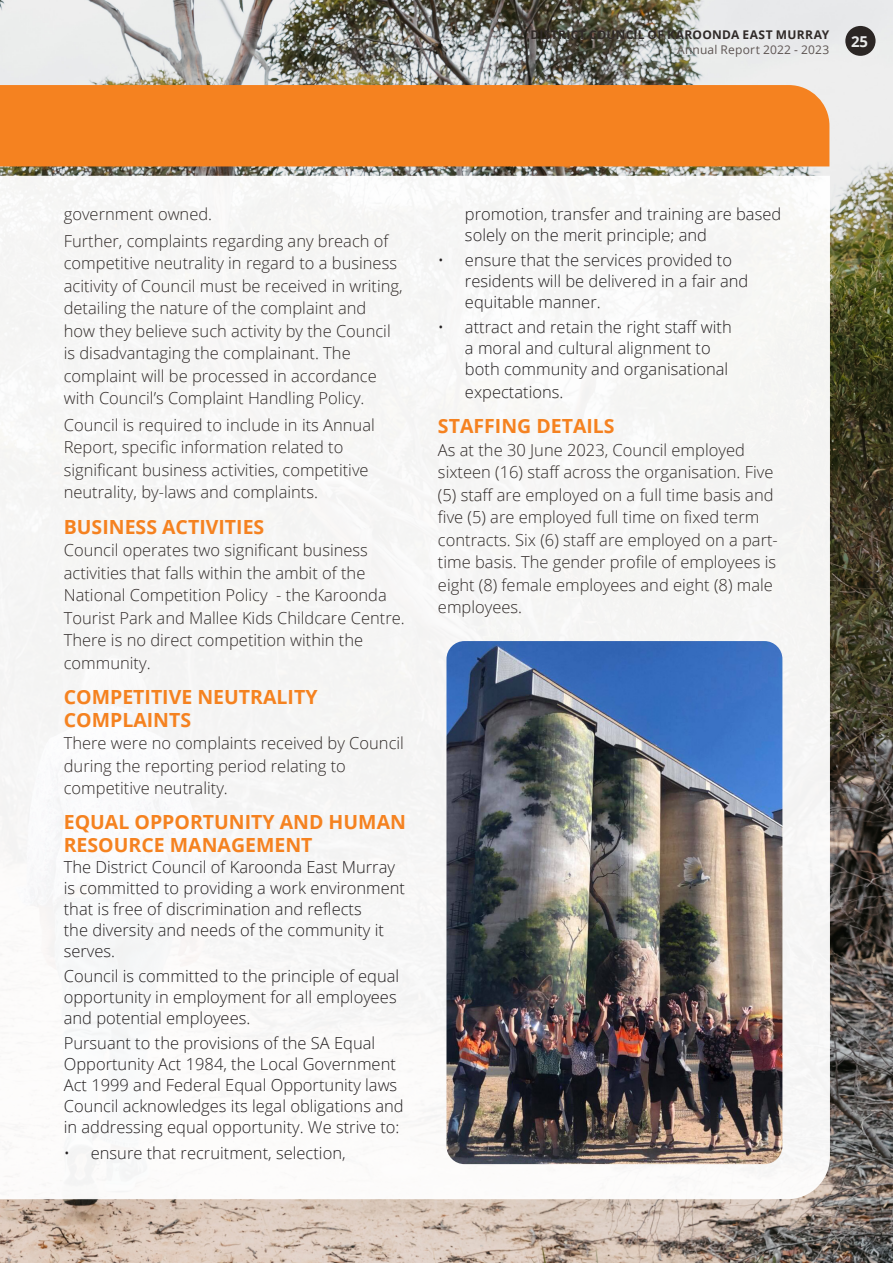
<style>
.page{position:relative;width:893px;height:1263px;background:#fff}
.page>*{position:absolute;margin:0;border:0;box-sizing:border-box;transform-origin:0 0}
.t1{font:700 19.5px/22.5px "Open Sans";color:#f58220}
.t2{font:300 16.5px/22.5px "Open Sans";color:#302a28}
.t3{font:300 16.5px/21px "Open Sans";color:#231f20}
.t4{font:700 15px "Open Sans";color:#fff}
.t5{font:700 12px "Open Sans";letter-spacing:.02em;color:#302a28}
.t6{font:12px "Open Sans";letter-spacing:.015em;color:#5d5452}
</style>
<div class="page">
<img style="left:0;top:0;width:893px;height:1263px">
<div style="left:0;top:85px;width:829px;height:81px;background:#f58220"></div>
<div style="left:0;top:176px;width:830px;height:1023px;background:#f6f6f6"></div>
<img style="left:446px;top:641px;width:336px;height:523px">
<div style="left:845px;top:26px;width:30px;height:30px;background:#302a28;border-radius:50%"></div>
<p class="t5" style="left:530px;top:26px;width:300px">DISTRICT COUNCIL OF KAROONDA EAST MURRAY</p>
<p class="t6" style="left:677px;top:41px;width:154px">Annual Report 2022 - 2023</p>
<p class="t4" style="left:851px;top:31px;width:19px">25</p>
<p class="t2" style="left:64px;top:202px;width:150px">government owned.</p>
<p class="t2" style="left:64px;top:229px;width:340px">Further, complaints regarding any breach of competitive neutrality in regard to a business acitivity of Council must be received in writing, detailing the nature of the complaint and<br>how they believe such activity by the Council is disadvantaging the complainant. The complaint will be processed in accordance with Council’s Complaint Handling Policy.</p>
<p class="t2" style="left:64px;top:413px;width:313px">Council is required to include in its Annual Report, specific information related to significant business activities, competitive neutrality, by-laws and complaints.</p>
<p class="t1" style="left:64px;top:515px;width:202px">BUSINESS ACTIVITIES</p>
<p class="t2" style="left:64px;top:538px;width:342px">Council operates two significant business activities that falls within the ambit of the National Competition Policy - the Karoonda Tourist Park and Mallee Kids Childcare Centre.<br>There is no direct competition within the community.</p>
<p class="t1" style="left:64px;top:685px;width:255px">COMPETITIVE NEUTRALITY<br>COMPLAINTS</p>
<p class="t2" style="left:64px;top:731px;width:342px">There were no complaints received by Council during the reporting period relating to competitive neutrality.</p>
<p class="t1" style="left:64px;top:810px;width:344px">EQUAL OPPORTUNITY AND HUMAN<br>RESOURCE MANAGEMENT</p>
<p class="t3" style="left:64px;top:856px;width:343px">The District Council of Karoonda East Murray is committed to providing a work environment that is free of discrimination and reflects<br>the diversity and needs of the community it serves.</p>
<p class="t3" style="left:64px;top:965px;width:337px">Council is committed to the principle of equal opportunity in employment for all employees and potential employees.</p>
<p class="t3" style="left:64px;top:1032px;width:341px">Pursuant to the provisions of the SA Equal Opportunity Act 1984, the Local Government Act 1999 and Federal Equal Opportunity laws Council acknowledges its legal obligations and in addressing equal opportunity. We strive to:</p>
<p class="t3" style="left:64px;top:1142px;width:283px">• ensure that recruitment, selection,</p>
<p class="t3" style="left:465px;top:203px;width:318px">promotion, transfer and training are based solely on the merit principle; and</p>
<p class="t3" style="left:465px;top:249px;width:285px;text-indent:-27px">• ensure that the services provided to residents will be delivered in a fair and equitable manner.</p>
<p class="t3" style="left:465px;top:316px;width:268px;text-indent:-27px">• attract and retain the right staff with a moral and cultural alignment to both community and organisational</p>
<p class="t3" style="left:465px;top:381px;width:100px">expectations.</p>
<p class="t1" style="left:438px;top:414px;width:178px">STAFFING DETAILS</p>
<p class="t2" style="left:438px;top:438px;width:341px">As at the 30 June 2023, Council employed sixteen (16) staff across the organisation. Five (5) staff are employed on a full time basis and five (5) are employed full time on fixed term contracts. Six (6) staff are employed on a part&shy;time basis. The gender profile of employees is eight (8) female employees and eight (8) male employees.</p>
</div>
